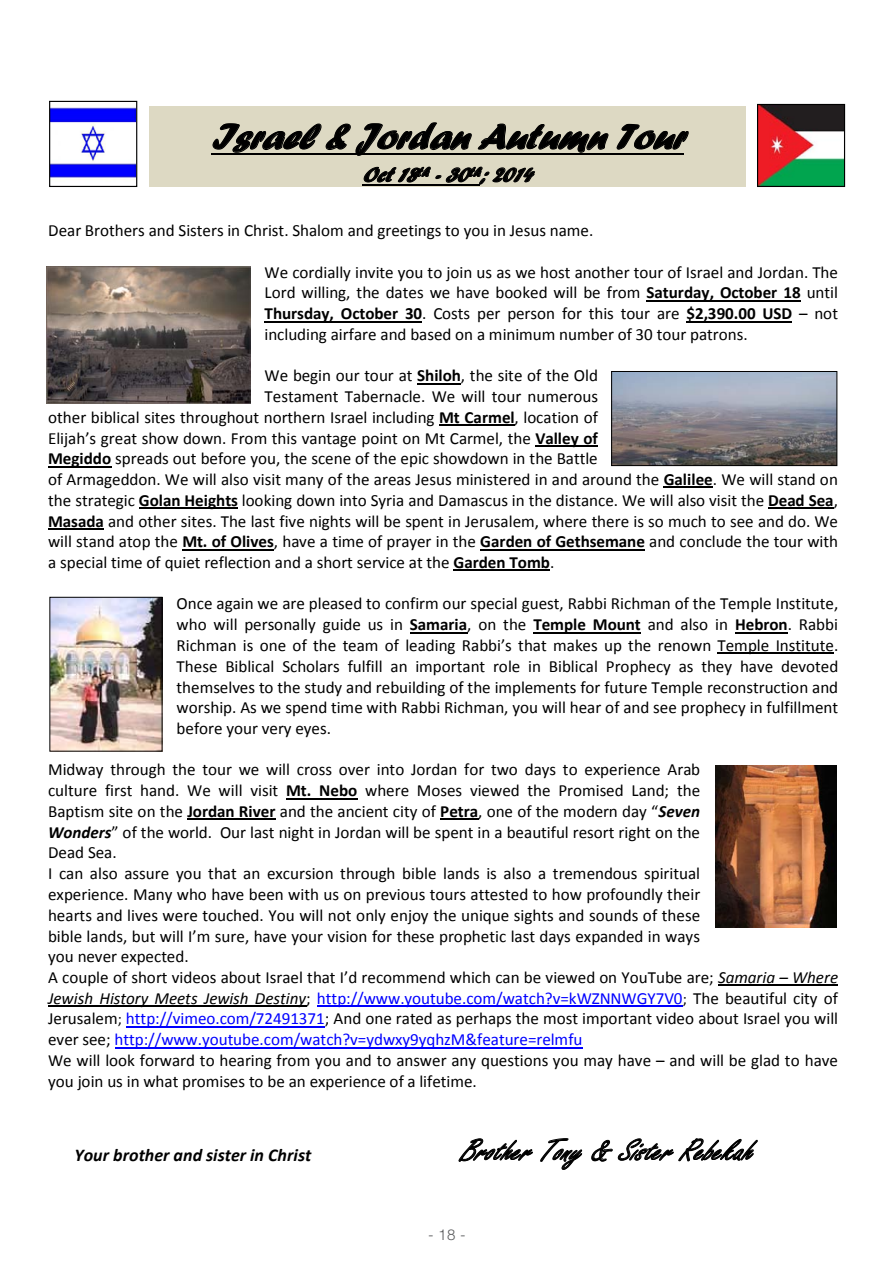
<style>
.page{position:relative;width:893px;height:1263px;background:#fff}
.page>*{position:absolute;margin:0;border:0;box-sizing:border-box;transform-origin:0 0}
.t1{font:italic 37.05px "Forte";color:#000}
.t2{font:italic 33px "Freestyle Script";color:#000}
.t3{font:italic 21.75px "Forte";color:#000}
.t4{font:italic 700 18px "Calibri";color:#000}
.t5{font:17.1px/20.7px "Calibri";color:#000;text-align:justify}
.t6{font:300 15px "Helvetica Neue LT Pro";color:#58595b}
.s1{font-weight:700}
.s2{font-weight:700;font-style:italic}
.s3{font-style:italic}
.s4{color:#00f}
.s5{font-size:15.45px}
</style>
<div class="page">
<img style="left:46px;top:267px;width:204px;height:136px">
<img style="left:715px;top:765px;width:121px;height:163px">
<img style="left:613px;top:373px;width:222px;height:91px">
<div style="left:611px;top:371px;width:226px;height:95px;border:1px solid #000"></div>
<img style="left:51px;top:599px;width:109px;height:150px">
<div style="left:49px;top:597px;width:113px;height:154px;border:1px solid #000"></div>
<img style="left:51px;top:107px;width:84px;height:73px">
<div style="left:49px;top:101px;width:88px;height:86px;border:1px solid #000"></div>
<img style="left:759px;top:106px;width:84px;height:79px">
<div style="left:757px;top:104px;width:88px;height:83px;border:1px solid #000"></div>
<div style="left:149px;top:107px;width:596px;height:50px;background:#ddd9c3"></div>
<div style="left:149px;top:157px;width:596px;height:29px;background:#ddd9c3"></div>
<svg style="left:212px;top:106px;width:397px;height:50px"></svg>
<svg style="left:616px;top:123px;width:73px;height:27px"></svg>
<hr style="left:211px;top:153px;width:472px;height:2px;background:#000">
<hr style="left:362px;top:184px;width:118px;height:1px;background:#000">
<svg style="left:363px;top:167px;width:172px;height:19px"></svg>
<hr style="left:647px;top:300px;width:154px;height:1px;background:#000">
<hr style="left:264px;top:321px;width:158px;height:1px;background:#000">
<hr style="left:686px;top:321px;width:106px;height:1px;background:#000">
<hr style="left:417px;top:383px;width:44px;height:1px;background:#000">
<hr style="left:439px;top:425px;width:76px;height:1px;background:#000">
<hr style="left:536px;top:445px;width:62px;height:1px;background:#000">
<hr style="left:48px;top:466px;width:63px;height:1px;background:#000">
<hr style="left:664px;top:487px;width:49px;height:1px;background:#000">
<hr style="left:139px;top:508px;width:99px;height:1px;background:#000">
<hr style="left:768px;top:508px;width:66px;height:1px;background:#000">
<hr style="left:48px;top:528px;width:56px;height:1px;background:#000">
<hr style="left:182px;top:549px;width:92px;height:1px;background:#000">
<hr style="left:480px;top:549px;width:165px;height:1px;background:#000">
<hr style="left:453px;top:570px;width:97px;height:1px;background:#000">
<hr style="left:410px;top:632px;width:57px;height:1px;background:#000">
<hr style="left:533px;top:632px;width:108px;height:1px;background:#000">
<hr style="left:735px;top:632px;width:53px;height:1px;background:#000">
<hr style="left:718px;top:653px;width:116px;height:1px;background:#000">
<hr style="left:286px;top:798px;width:71px;height:1px;background:#000">
<hr style="left:187px;top:819px;width:89px;height:1px;background:#000">
<hr style="left:440px;top:819px;width:38px;height:1px;background:#000">
<hr style="left:718px;top:985px;width:120px;height:1px;background:#000">
<hr style="left:48px;top:1005px;width:258px;height:2px;background:#000">
<hr style="left:317px;top:1005px;width:366px;height:2px;background:#00f">
<hr style="left:126px;top:1026px;width:199px;height:1px;background:#00f">
<hr style="left:115px;top:1047px;width:467px;height:1px;background:#00f">
<svg style="left:458px;top:1138px;width:75px;height:24px"></svg>
<svg style="left:540px;top:1138px;width:43px;height:32px"></svg>
<svg style="left:591px;top:1138px;width:167px;height:24px"></svg>
<h1 class="t1" style="left:211px;top:115px;width:488px">Israel &amp; Jordan Autumn Tour</h1>
<p class="t3" style="left:362px;top:162px;width:179px">Oct 18<sup>th</sup> - 30<sup>th</sup>; 2014</p>
<p class="t5" style="left:48px;top:220px;width:547px">Dear Brothers and Sisters in Christ. Shalom and greetings to you in Jesus name.</p>
<p class="t5" style="left:264px;top:262px;width:575px">We cordially invite you to join us as we host another tour of Israel and Jordan. The Lord willing, the dates we have booked will be from <span class="s1">Saturday, October 18</span> until <span class="s1">Thursday, October 30</span>. Costs per person for this tour are <span class="s1">$2,390.00 USD</span> – not including airfare and based on a minimum number of 30 tour patrons.</p>
<p class="t5" style="left:264px;top:365px;width:335px">We begin our tour at <span class="s1">Shiloh</span>, the site of the Old</p>
<p class="t5" style="left:264px;top:386px;width:335px">Testament Tabernacle. We will tour numerous</p>
<p class="t5" style="left:48px;top:407px;width:551px">other biblical sites throughout northern Israel including <span class="s1">Mt Carmel</span>, location of</p>
<p class="t5" style="left:48px;top:427px;width:551px">Elijah’s great show down. From this vantage point on Mt Carmel, the <span class="s1">Valley of</span></p>
<p class="t5" style="left:48px;top:448px;width:551px"><span class="s1">Megiddo</span> spreads out before you, the scene of the epic showdown in the Battle</p>
<p class="t5" style="left:48px;top:469px;width:791px">of Armageddon. We will also visit many of the areas Jesus ministered in and around the <span class="s1">Galilee</span>. We will stand on</p>
<p class="t5" style="left:48px;top:490px;width:791px">the strategic <span class="s1">Golan Heights</span> looking down into Syria and Damascus in the distance. We will also visit the <span class="s1">Dead Sea</span>,</p>
<p class="t5" style="left:48px;top:511px;width:791px"><span class="s1">Masada</span> and other sites. The last five nights will be spent in Jerusalem, where there is so much to see and do. We</p>
<p class="t5" style="left:48px;top:531px;width:792px">will stand atop the <span class="s1">Mt. of Olives</span>, have a time of prayer in the <span class="s1">Garden of Gethsemane</span> and conclude the tour with</p>
<p class="t5" style="left:48px;top:552px;width:508px">a special time of quiet reflection and a short service at the <span class="s1">Garden Tomb</span>.</p>
<p class="t5" style="left:177px;top:593px;width:663px">Once again we are pleased to confirm our special guest, Rabbi Richman of the Temple Institute, who will personally guide us in <span class="s1">Samaria</span>, on the <span class="s1">Temple Mount</span> and also in <span class="s1">Hebron</span>. Rabbi Richman is one of the team of leading Rabbi’s that makes up the renown Temple Institute.<br>These Biblical Scholars fulfill an important role in Biblical Prophecy as they have devoted themselves to the study and rebuilding of the implements for future Temple reconstruction and worship. As we spend time with Rabbi Richman, you will hear of and see prophecy in fulfillment before your very eyes.</p>
<p class="t5" style="left:48px;top:759px;width:792px;text-align:left">Midway through the tour we will cross over into Jordan for two days to experience Arab<br>culture first hand. We will visit <span class="s1">Mt. Nebo</span> where Moses viewed the Promised Land; the<br>Baptism site on the <span class="s1">Jordan River</span> and the ancient city of <span class="s1">Petra</span>, one of the modern day “<span class="s2">Seven<br>Wonders</span>” of the world. Our last night in Jordan will be spent in a beautiful resort right on the<br>Dead Sea.<br>I can also assure you that an excursion through bible lands is also a tremendous spiritual<br>experience. Many who have been with us on previous tours attested to how profoundly their<br>hearts and lives were touched. You will not only enjoy the unique sights and sounds of these<br>bible lands, but will I’m sure, have your vision for these prophetic last days expanded in ways<br>you never expected.<br>A couple of short videos about Israel that I’d recommend which can be viewed on YouTube are; <span class="s3">Samaria – Where Jewish History Meets Jewish Destiny</span>; <span class="s4">http://www.youtube.com/watch?v=kWZNNWGY7V0</span><span class="s5">;</span> The beautiful city of Jerusalem<span class="s5">;</span> <span class="s4">http://vimeo.com/72491371</span>; And one rated as perhaps the most important video about Israel you will ever see; <span class="s4">http://www.youtube.com/watch?v=ydwxy9yqhzM&amp;feature=relmfu<br></span>We will look forward to hearing from you and to answer any questions you may have – and will be glad to have you join us in what promises to be an experience of a lifetime.</p>
<p class="t4" style="left:74px;top:1143px;width:238px">Your brother and sister in Christ</p>
<h2 class="t2" style="left:460px;top:1133px;width:306px">Brother Tony &amp; Sister Rebekah</h2>
<p class="t6" style="left:428px;top:1226px;width:39px">- 18 -</p>
</div>
